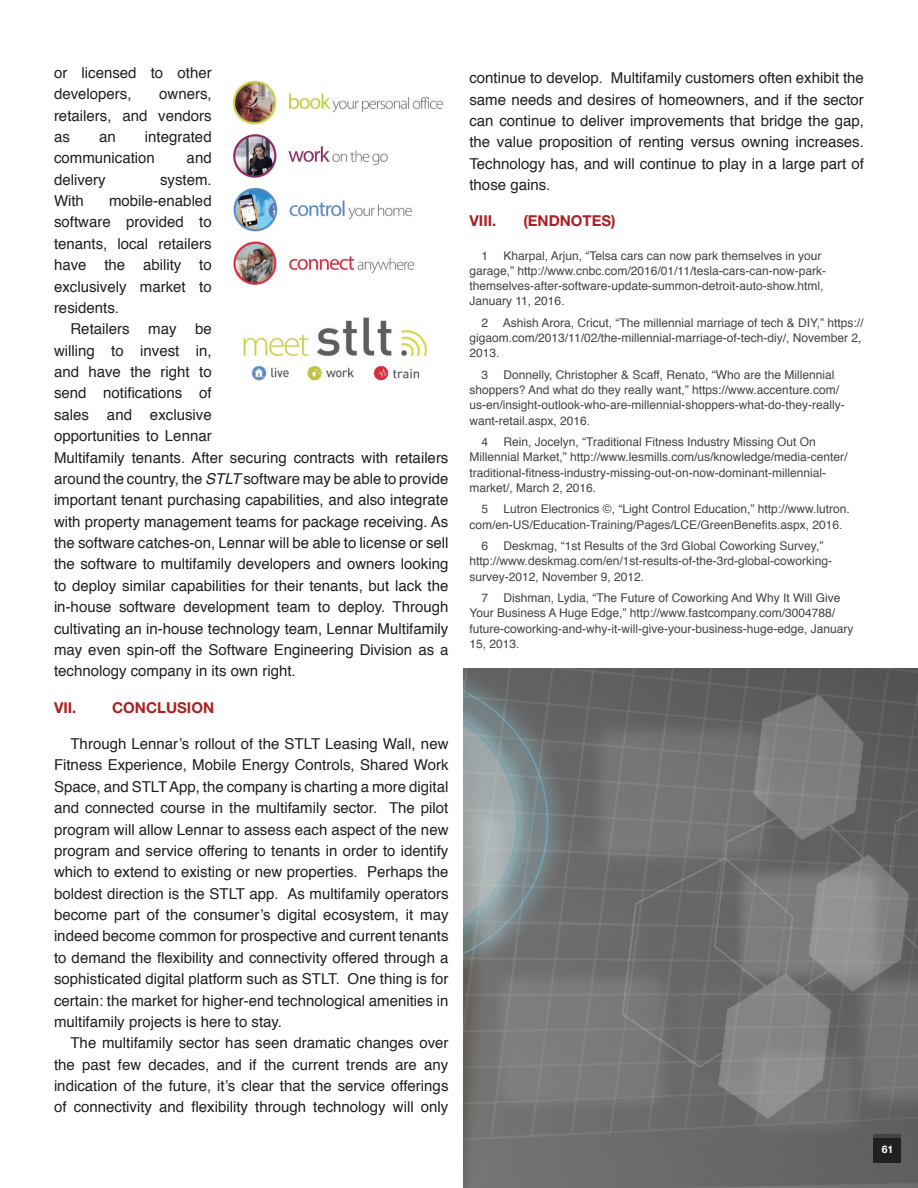
<style>
.page{position:relative;width:918px;height:1188px;background:#fff}
.page>*{position:absolute;margin:0;border:0;box-sizing:border-box;transform-origin:0 0}
.t1{font:15px/21.3px "Helvetica";color:#1f2020;text-align:justify}
.t2{font:700 15px "Helvetica Neue LT Std";color:#ad1f22}
.t3{font:12px/15.3px "Helvetica";color:#434343}
.t4{font:700 10.5px "Helvetica Neue LT Std";color:#fff}
.s1{font-style:italic}
</style>
<div class="page">
<img style="left:464px;top:668px;width:454px;height:520px">
<div style="left:874px;top:1134px;width:27px;height:28px;background:#1f2020"></div>
<hr style="left:874px;top:1134px;width:27px;height:4px;background:#434343">
<img style="left:232px;top:80px;width:211px;height:301px">
<p class="t1" style="left:54px;top:63px;width:159px">or licensed to other developers,</p>
<p class="t1" style="left:54px;top:85px;width:159px;text-indent:105px">owners, retailers, and vendors as</p>
<p class="t1" style="left:54px;top:127px;width:159px;text-indent:91px">integrated communication</p>
<p class="t1" style="left:99px;top:127px;width:18px">an</p>
<p class="t1" style="left:187px;top:149px;width:27px">and</p>
<p class="t1" style="left:54px;top:170px;width:53px">delivery</p>
<p class="t1" style="left:160px;top:170px;width:53px">system.</p>
<p class="t1" style="left:54px;top:191px;width:31px">With</p>
<p class="t1" style="left:54px;top:191px;width:159px;text-indent:55px">mobile-enabled software provided to tenants, local retailers have the ability to exclusively market to residents.</p>
<p class="t1" style="left:54px;top:320px;width:396px;text-align:left;text-indent:16px">Retailers may be<br>willing to invest in,<br>and have the right to<br>send notifications of<br>sales and exclusive<br>opportunities to Lennar<br>Multifamily tenants. After securing contracts with retailers around the country, the <span class="s1">STLT</span> software may be able to provide important tenant purchasing capabilities, and also integrate with property management teams for package receiving. As the software catches-on, Lennar will be able to license or sell the software to multifamily developers and owners looking to deploy similar capabilities for their tenants, but lack the in-house software development team to deploy. Through cultivating an in-house technology team, Lennar Multifamily may even spin-off the Software Engineering Division as a technology company in its own right.</p>
<p class="t2" style="left:54px;top:698px;width:24px">VII.</p>
<p class="t2" style="left:112px;top:698px;width:103px">CONCLUSION</p>
<p class="t1" style="left:54px;top:734px;width:396px;text-indent:16px">Through Lennar’s rollout of the STLT Leasing Wall, new Fitness Experience, Mobile Energy Controls, Shared Work Space, and STLT App, the company is charting a more digital and connected course in the multifamily sector. The pilot program will allow Lennar to assess each aspect of the new program and service offering to tenants in order to identify which to extend to existing or new properties. Perhaps the boldest direction is the STLT app. As multifamily operators become part of the consumer’s digital ecosystem, it may indeed become common for prospective and current tenants to demand the flexibility and connectivity offered through a sophisticated digital platform such as STLT. One thing is for certain: the market for higher-end technological amenities in multifamily projects is here to stay.</p>
<p class="t1" style="left:54px;top:1034px;width:396px;text-indent:16px">The multifamily sector has seen dramatic changes over the past few decades, and if the current trends are any indication of the future, it’s clear that the service offerings of connectivity and flexibility through technology will only</p>
<p class="t1" style="left:469px;top:69px;width:396px">continue to develop. Multifamily customers often exhibit the same needs and desires of homeowners, and if the sector can continue to deliver improvements that bridge the gap, the value proposition of renting versus owning increases.<br>Technology has, and will continue to play in a large part of those gains.</p>
<p class="t2" style="left:469px;top:212px;width:28px">VIII.</p>
<p class="t2" style="left:523px;top:212px;width:94px">(ENDNOTES)</p>
<p class="t3" style="left:481px;top:249px;width:8px">1</p>
<p class="t3" style="left:469px;top:249px;width:358px;text-indent:34px">Kharpal, Arjun, “Telsa cars can now park themselves in your garage,” http://www.cnbc.com/2016/01/11/tesla-cars-can-now-park&shy;themselves-after-software-update-summon-detroit-auto-show.html, January 11, 2016.</p>
<p class="t3" style="left:469px;top:316px;width:395px;text-indent:12px">2 Ashish Arora, Cricut, “The millennial marriage of tech &amp; DIY,” https:// gigaom.com/2013/11/02/the-millennial-marriage-of-tech-diy/, November 2,<br>2013.</p>
<p class="t3" style="left:481px;top:368px;width:8px">3</p>
<p class="t3" style="left:469px;top:368px;width:377px;text-indent:34px">Donnelly, Christopher &amp; Scaff, Renato, “Who are the Millennial shoppers? And what do they really want,” https://www.accenture.com/ us-en/insight-outlook-who-are-millennial-shoppers-what-do-they-really&shy;want-retail.aspx, 2016.</p>
<p class="t3" style="left:481px;top:435px;width:8px">4</p>
<p class="t3" style="left:469px;top:435px;width:380px;text-indent:34px">Rein, Jocelyn, “Traditional Fitness Industry Missing Out On Millennial Market,” http://www.lesmills.com/us/knowledge/media-center/ traditional-fitness-industry-missing-out-on-now-dominant-millennial&shy;market/, March 2, 2016.</p>
<p class="t3" style="left:481px;top:502px;width:8px">5</p>
<p class="t3" style="left:469px;top:502px;width:382px;text-indent:34px">Lutron Electronics ©, “Light Control Education,” http://www.lutron. com/en-US/Education-Training/Pages/LCE/GreenBenefits.aspx, 2016.</p>
<p class="t3" style="left:481px;top:539px;width:8px">6</p>
<p class="t3" style="left:469px;top:539px;width:364px;text-indent:34px">Deskmag, “1st Results of the 3rd Global Coworking Survey,” http://www.deskmag.com/en/1st-results-of-the-3rd-global-coworking&shy;survey-2012, November 9, 2012.</p>
<p class="t3" style="left:481px;top:591px;width:8px">7</p>
<p class="t3" style="left:469px;top:591px;width:386px;text-indent:34px">Dishman, Lydia, “The Future of Coworking And Why It Will Give Your Business A Huge Edge,” http://www.fastcompany.com/3004788/ future-coworking-and-why-it-will-give-your-business-huge-edge, January 15, 2013.</p>
<p class="t4" style="left:882px;top:1142px;width:13px">61</p>
</div>
